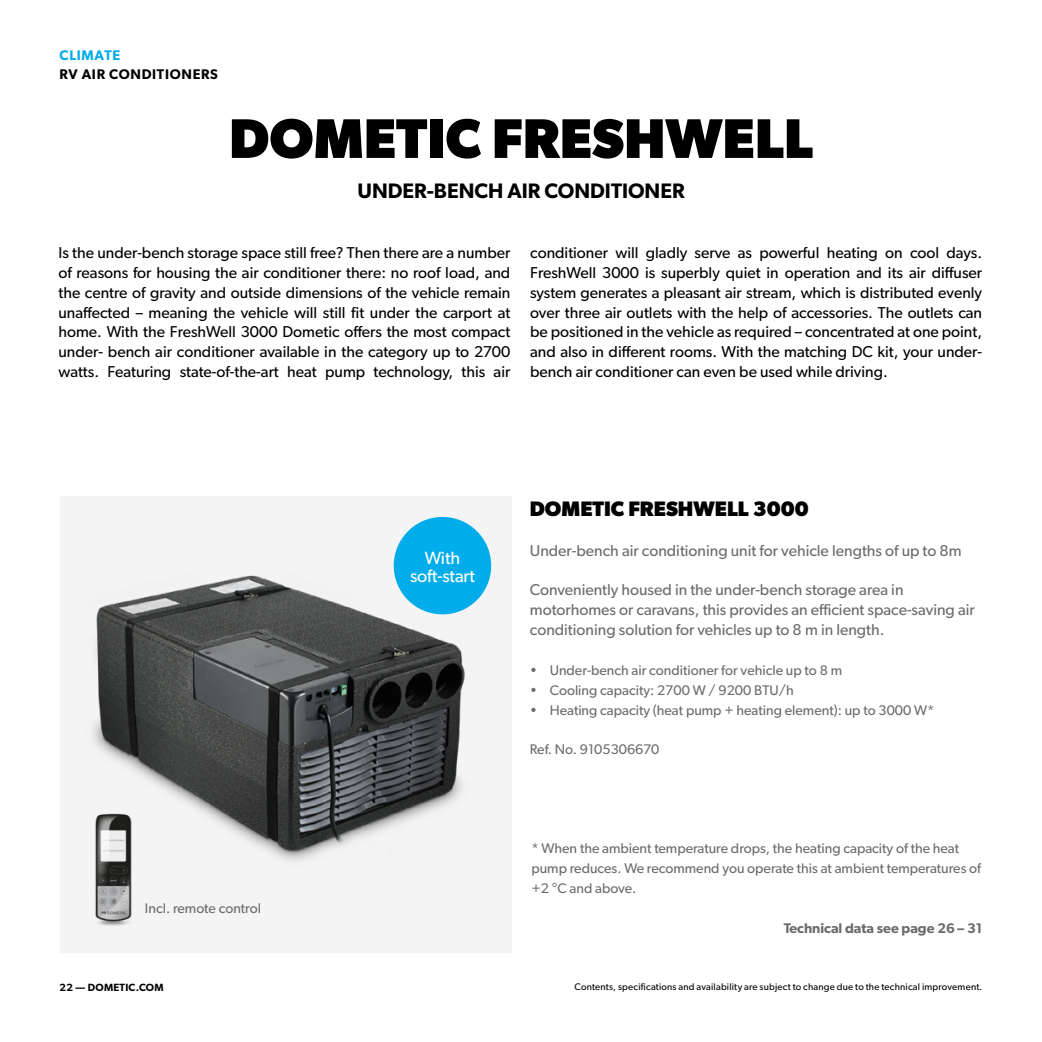
<style>
.page{position:relative;width:1042px;height:1042px;background:#fff}
.page>*{position:absolute;margin:0;border:0;box-sizing:border-box;transform-origin:0 0}
.t1{font:700 56px "Gibson";color:#000}
.t2{font:600 21px "Gibson";color:#000}
.t3{font:700 21px "Gibson";color:#000}
.t4{font:17.85px/17.8px "Gibson";letter-spacing:-.01em;color:#fff;text-align:center}
.t5{font:15.75px/19.8px "Gibson";color:#000;text-align:justify}
.t6{font:15.75px/19.8px "Gibson";color:#6c6c6c}
.t7{font:14px/19.8px "Gibson";color:#6c6c6c}
.t8{font:600 14px "Gibson";color:#6c6c6c}
.t9{font:600 14px "Gibson";letter-spacing:.05em;color:#000}
.t10{font:600 14px "Gibson";letter-spacing:.05em;color:#00ace9}
.t11{font:600 10.5px "Gibson";letter-spacing:.025em;color:#000}
.t12{font:9.62px "Gibson";letter-spacing:.02em;color:#000}
</style>
<div class="page">
<div style="left:60px;top:496px;width:451px;height:457px;background:#f4f4f4"></div>
<img style="left:95px;top:913px;width:37px;height:13px">
<img style="left:93px;top:523px;width:379px;height:390px">
<div style="left:394px;top:517px;width:97px;height:97px;background:#00ace9;border-radius:50%"></div>
<p class="t10" style="left:60px;top:46px;width:62px">CLIMATE</p>
<p class="t9" style="left:60px;top:66px;width:160px">RV AIR CONDITIONERS</p>
<h1 class="t1" style="left:229px;top:105px;width:585px">DOMETIC FRESHWELL</h1>
<h2 class="t2" style="left:357px;top:179px;width:329px">UNDER-BENCH AIR CONDITIONER</h2>
<p class="t5" style="left:58px;top:242px;width:453px">Is the under-bench storage space still free? Then there are a number of reasons for housing the air conditioner there: no roof load, and the centre of gravity and outside dimensions of the vehicle remain unaffected – meaning the vehicle will still fit under the carport at home. With the FreshWell 3000 Dometic offers the most compact under- bench air conditioner available in the category up to 2700 watts. Featuring state-of-the-art heat pump technology, this air</p>
<p class="t5" style="left:530px;top:242px;width:453px">conditioner will gladly serve as powerful heating on cool days.<br>FreshWell 3000 is superbly quiet in operation and its air diffuser system generates a pleasant air stream, which is distributed evenly over three air outlets with the help of accessories. The outlets can be positioned in the vehicle as required – concentrated at one point, and also in different rooms. With the matching DC kit, your under&shy;bench air conditioner can even be used while driving.</p>
<p class="t7" style="left:145px;top:898px;width:118px">Incl. remote control</p>
<p class="t4" style="left:410px;top:548px;width:66px">With soft-start</p>
<h2 class="t3" style="left:530px;top:496px;width:280px">DOMETIC FRESHWELL 3000</h2>
<p class="t6" style="left:530px;top:540px;width:433px">Under-bench air conditioning unit for vehicle lengths of up to 8m</p>
<p class="t6" style="left:530px;top:580px;width:446px">Conveniently housed in the under-bench storage area in motorhomes or caravans, this provides an efficient space-saving air conditioning solution for vehicles up to 8 m in length.</p>
<p class="t7" style="left:530px;top:660px;width:314px">• Under-bench air conditioner for vehicle up to 8 m</p>
<p class="t7" style="left:530px;top:680px;width:265px">• Cooling capacity: 2700 W / 9200 BTU/h</p>
<p class="t7" style="left:530px;top:699px;width:406px">• Heating capacity (heat pump + heating element): up to 3000 W*</p>
<p class="t7" style="left:530px;top:739px;width:131px">Ref. No. 9105306670</p>
<p class="t7" style="left:531px;top:838px;width:451px">* When the ambient temperature drops, the heating capacity of the heat pump reduces. We recommend you operate this at ambient temperatures of +2 °C and above.</p>
<p class="t8" style="left:784px;top:919px;width:200px">Technical data see page 26 – 31</p>
<p class="t11" style="left:60px;top:981px;width:106px">22 — DOMETIC.COM</p>
<p class="t12" style="left:574px;top:981px;width:409px">Contents, specifications and availability are subject to change due to the technical improvement.</p>
</div>
